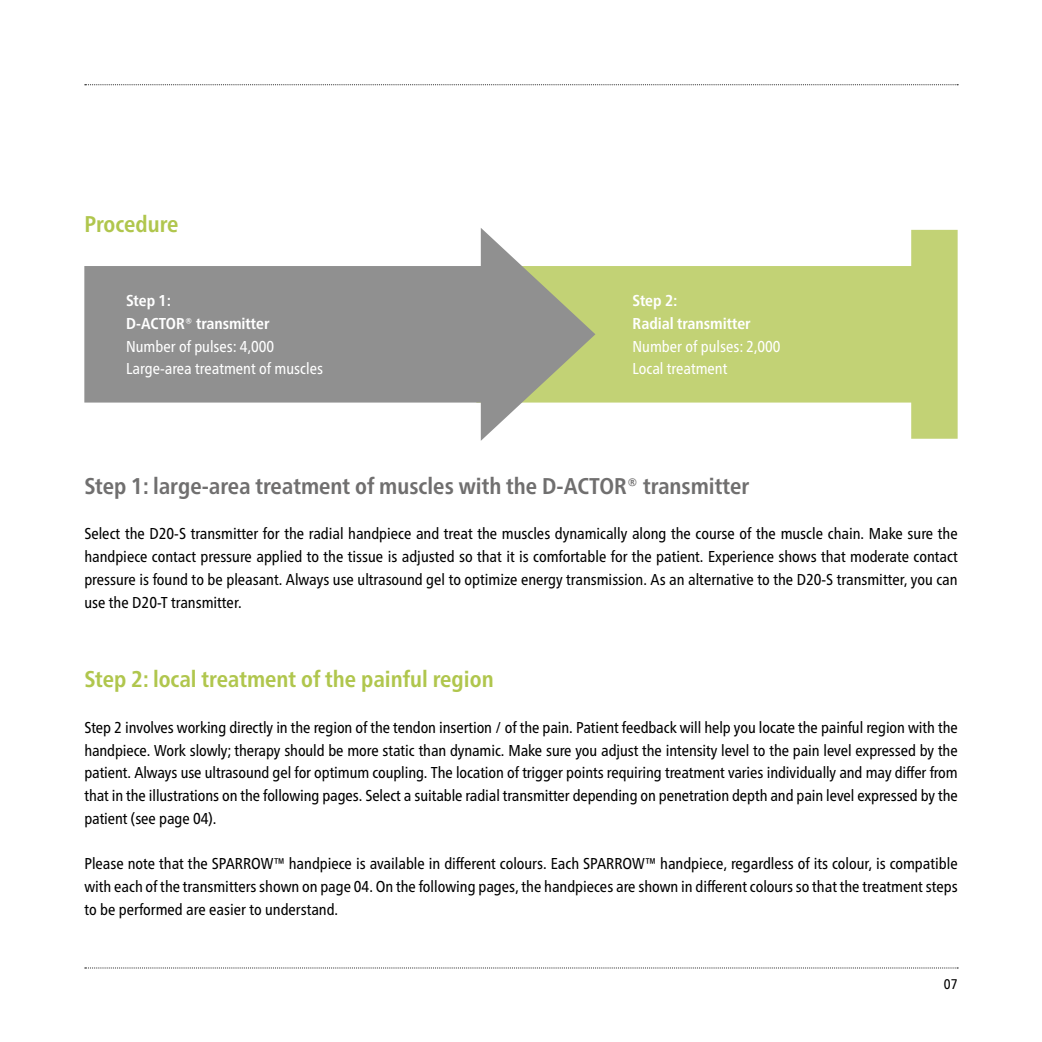
<style>
.page{position:relative;width:1042px;height:1042px;background:#fff}
.page>*{position:absolute;margin:0;border:0;box-sizing:border-box;transform-origin:0 0}
.t1{font:700 condensed 22.75px "Frutiger Neue LT Pro";color:#706f6f}
.t2{font:700 condensed 22.75px "Frutiger Neue LT Pro";color:#b0c64d}
.t3{font:condensed 15.75px/22.8px "Frutiger Neue LT Pro";color:#000;text-align:justify}
.t4{font:condensed 15.75px/22.8px "Frutiger Neue LT Pro";color:#fff}
.t5{font:700 condensed 15.75px/22.8px "Frutiger Neue LT Pro";color:#fff}
.t6{font:condensed 14px "Frutiger Neue LT Pro";color:#000}
</style>
<div class="page">
<svg style="left:85px;top:967px;width:873px;height:1px"></svg>
<svg style="left:85px;top:84px;width:873px;height:1px"></svg>
<div style="left:476px;top:266px;width:458px;height:136px;background:#c2d275"></div>
<div style="left:911px;top:230px;width:46px;height:209px;background:#c2d275"></div>
<div style="left:84px;top:266px;width:421px;height:136px;background:#909090"></div>
<svg style="left:481px;top:228px;width:114px;height:213px"></svg>
<h1 class="t2" style="left:84px;top:211px;width:96px">Procedure</h1>
<p class="t5" style="left:126px;top:289px;width:145px">Step 1:<br>D-ACTOR® transmitter</p>
<p class="t4" style="left:126px;top:335px;width:198px">Number of pulses: 4,000<br>Large-area treatment of muscles</p>
<p class="t5" style="left:632px;top:289px;width:119px">Step 2:<br>Radial transmitter</p>
<p class="t4" style="left:632px;top:335px;width:149px">Number of pulses: 2,000<br>Local treatment</p>
<h1 class="t1" style="left:84px;top:472px;width:666px">Step 1: large-area treatment of muscles with the D-ACTOR® transmitter</h1>
<p class="t3" style="left:84px;top:522px;width:875px">Select the D20-S transmitter for the radial handpiece and treat the muscles dynamically along the course of the muscle chain. Make sure the handpiece contact pressure applied to the tissue is adjusted so that it is comfortable for the patient. Experience shows that moderate contact pressure is found to be pleasant. Always use ultrasound gel to optimize energy transmission. As an alternative to the D20-S transmitter, you can use the D20-T transmitter.</p>
<h1 class="t2" style="left:84px;top:666px;width:411px">Step 2: local treatment of the painful region</h1>
<p class="t3" style="left:84px;top:716px;width:875px">Step 2 involves working directly in the region of the tendon insertion / of the pain. Patient feedback will help you locate the painful region with the handpiece. Work slowly; therapy should be more static than dynamic. Make sure you adjust the intensity level to the pain level expressed by the patient. Always use ultrasound gel for optimum coupling. The location of trigger points requiring treatment varies individually and may differ from that in the illustrations on the following pages. Select a suitable radial transmitter depending on penetration depth and pain level expressed by the patient (see page 04).</p>
<p class="t3" style="left:84px;top:852px;width:875px">Please note that the SPARROW™ handpiece is available in different colours. Each SPARROW™ handpiece, regardless of its colour, is compatible with each of the transmitters shown on page 04. On the following pages, the handpieces are shown in different colours so that the treatment steps to be performed are easier to understand.</p>
<p class="t6" style="left:944px;top:976px;width:15px">07</p>
</div>
